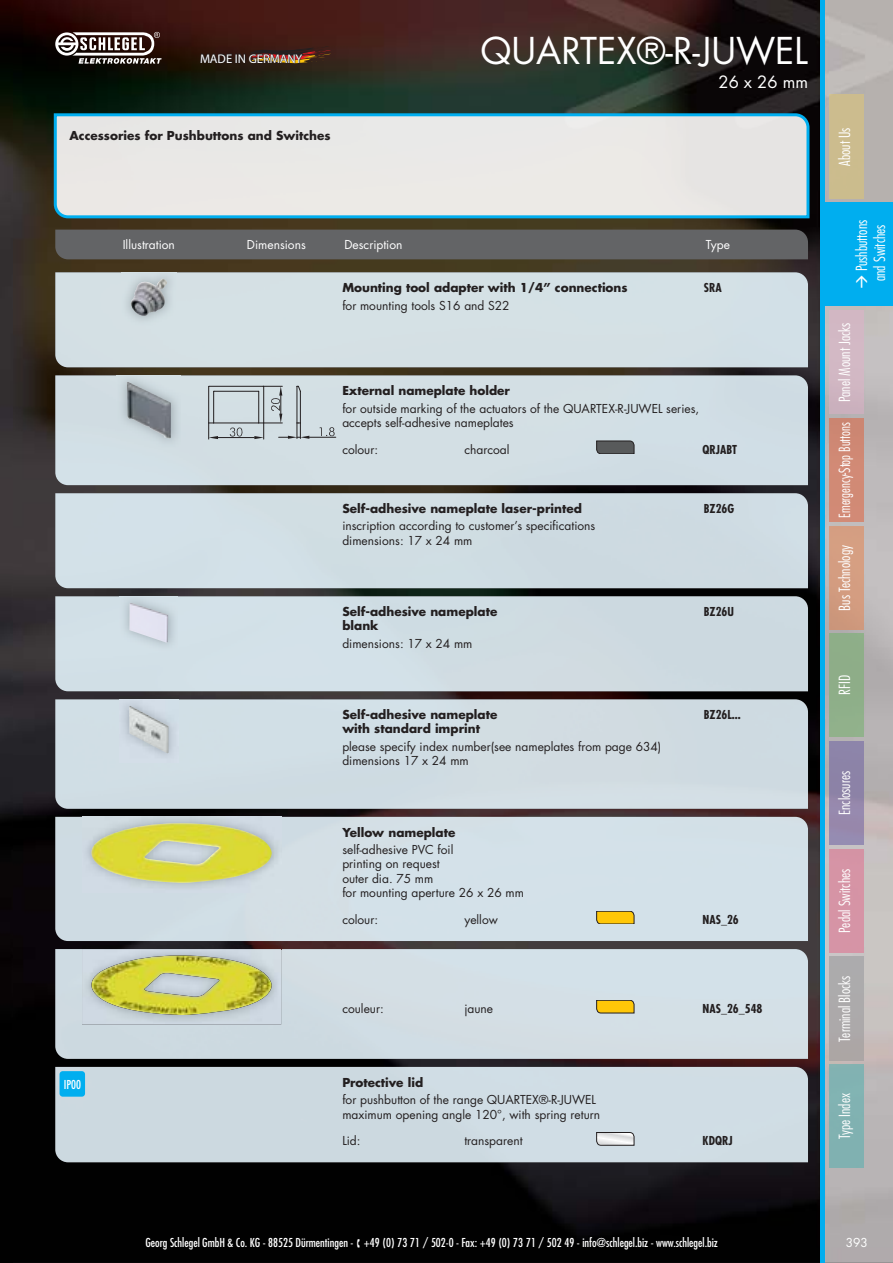
<style>
.page{position:relative;width:893px;height:1263px;background:#fff}
.page>*{position:absolute;margin:0;border:0;box-sizing:border-box;transform-origin:0 0}
.t1{font:36px "Futura Std";color:#fff}
.t2{font:16.5px "Futura Std";color:#fff}
.t3{font:300 condensed 15px/18px "Futura Std";color:#fff}
.t4{font:300 condensed 15px "Futura Std";color:#fff;scale:.92 1}
.t5{font:12.6px "Myriad Pro";color:#fff}
.t6{font:12px/14.4px "Futura Std";color:#231f20}
.t7{font:700 12px/14.4px "Futura Std";color:#231f20}
.t8{font:condensed 12px "Futura Std";color:#fff}
.t9{font:700 condensed 12px "Futura Std";color:#231f20}
.t10{font:12px "Futura Std";color:#fff}
</style>
<div class="page">
<img style="left:13px;top:0;width:880px;height:1263px">
<div style="left:829px;top:634px;width:34px;height:103px;background:#8eae88"></div>
<div style="left:829px;top:95px;width:34px;height:103px;background:#ccbc8e"></div>
<div style="left:829px;top:1064px;width:34px;height:104px;background:#81b2b1"></div>
<div style="left:829px;top:526px;width:34px;height:103px;background:#d49d81"></div>
<div style="left:829px;top:310px;width:34px;height:104px;background:#d2b8c4"></div>
<div style="left:829px;top:849px;width:34px;height:103px;background:#d694a5"></div>
<hr style="left:821px;top:0;width:4px;height:1263px;background:#00aeef">
<div style="left:829px;top:957px;width:34px;height:103px;background:#acaaab"></div>
<img style="left:829px;top:741px;width:34px;height:104px">
<div style="left:825px;top:203px;width:68px;height:103px;background:#00aeef"></div>
<div style="left:829px;top:418px;width:34px;height:104px;background:#d18a75"></div>
<svg style="left:200px;top:46px;width:135px;height:21px;background:#3b2116"></svg>
<img style="left:0;top:0;width:13px;height:1263px">
<svg style="left:55px;top:32px;width:107px;height:32px"></svg>
<div style="left:55px;top:230px;width:753px;height:29px;background:#636466"></div>
<svg style="left:52px;top:112px;width:759px;height:108px;background:#d5dedf"></svg>
<div style="left:55px;top:272px;width:753px;height:95px;background:#d4e1e5"></div>
<img style="left:121px;top:269px;width:55px;height:57px">
<img style="left:130px;top:278px;width:37px;height:40px">
<div style="left:55px;top:375px;width:753px;height:110px;background:#d2dfe4"></div>
<img style="left:117px;top:373px;width:64px;height:75px">
<img style="left:127px;top:382px;width:44px;height:57px">
<hr style="left:214px;top:423px;width:45px;height:1px;background:#231f20">
<hr style="left:214px;top:391px;width:44px;height:1px;background:#231f20">
<hr style="left:209px;top:386px;width:54px;height:1px;background:#231f20">
<hr style="left:213px;top:392px;width:1px;height:31px;background:#231f20">
<hr style="left:208px;top:387px;width:1px;height:36px;background:#231f20">
<svg style="left:209px;top:386px;width:6px;height:6px"></svg>
<hr style="left:218px;top:437px;width:36px;height:1px;background:#231f20">
<svg style="left:208px;top:423px;width:10px;height:16px"></svg>
<svg style="left:230px;top:428px;width:13px;height:11px"></svg>
<svg style="left:254px;top:386px;width:82px;height:53px;background:#c1cbd0"></svg>
<svg style="left:596px;top:441px;width:38px;height:13px"></svg>
<div style="left:55px;top:493px;width:753px;height:95px;background:#d0dde3"></div>
<div style="left:55px;top:596px;width:753px;height:95px;background:#d1dce3"></div>
<img style="left:120px;top:594px;width:58px;height:58px">
<img style="left:129px;top:603px;width:39px;height:40px">
<div style="left:55px;top:699px;width:753px;height:110px;background:#d1dce3"></div>
<img style="left:119px;top:697px;width:59px;height:65px">
<img style="left:129px;top:706px;width:39px;height:47px">
<div style="left:55px;top:817px;width:753px;height:124px;background:#d3e1e9"></div>
<img style="left:82px;top:814px;width:199px;height:78px">
<img style="left:91px;top:823px;width:181px;height:60px">
<svg style="left:596px;top:911px;width:38px;height:13px"></svg>
<div style="left:55px;top:949px;width:753px;height:110px;background:#d3dfe5"></div>
<img style="left:82px;top:946px;width:199px;height:79px">
<img style="left:91px;top:955px;width:181px;height:60px">
<svg style="left:596px;top:1000px;width:38px;height:13px"></svg>
<div style="left:55px;top:1067px;width:753px;height:95px;background:#ccd9e0"></div>
<div style="left:60px;top:1071px;width:25px;height:26px;background:#00aeef;border-radius:3px"></div>
<svg style="left:596px;top:1133px;width:38px;height:12px"></svg>
<p class="t5" style="left:200px;top:54px;width:104px">MADE IN GERMANY</p>
<p class="t7" style="left:70px;top:130px;width:263px">Accessories for Pushbuttons and Switches</p>
<h1 class="t1" style="left:481px;top:34px;width:329px">QUARTEX®-R-JUWEL</h1>
<h2 class="t2" style="left:718px;top:74px;width:91px">26 x 26 mm</h2>
<p class="t10" style="left:123px;top:239px;width:54px">Illustration</p>
<p class="t10" style="left:247px;top:239px;width:60px">Dimensions</p>
<p class="t10" style="left:344px;top:239px;width:60px">Description</p>
<p class="t10" style="left:706px;top:239px;width:26px">Type</p>
<p class="t7" style="left:342px;top:281px;width:287px">Mounting tool adapter with 1/4” connections</p>
<p class="t9" style="left:704px;top:281px;width:19px">SRA</p>
<p class="t6" style="left:342px;top:299px;width:169px">for mounting tools S16 and S22</p>
<p class="t7" style="left:342px;top:384px;width:169px">External nameplate holder</p>
<p class="t6" style="left:342px;top:402px;width:358px">for outside marking of the actuators of the QUARTEX-R-JUWEL series, accepts self-adhesive nameplates</p>
<p class="t6" style="left:342px;top:443px;width:37px">colour:</p>
<p class="t6" style="left:464px;top:443px;width:47px">charcoal</p>
<p class="t9" style="left:702px;top:443px;width:36px">QRJABT</p>
<p class="t7" style="left:342px;top:502px;width:241px">Self-adhesive nameplate laser-printed</p>
<p class="t9" style="left:704px;top:502px;width:32px">BZ26G</p>
<p class="t6" style="left:342px;top:520px;width:254px">inscription according to customer’s specifications dimensions: 17 x 24 mm</p>
<p class="t7" style="left:342px;top:605px;width:156px">Self-adhesive nameplate blank</p>
<p class="t9" style="left:704px;top:605px;width:32px">BZ26U</p>
<p class="t6" style="left:342px;top:637px;width:132px">dimensions: 17 x 24 mm</p>
<p class="t7" style="left:342px;top:708px;width:156px">Self-adhesive nameplate with standard imprint</p>
<p class="t9" style="left:704px;top:708px;width:38px">BZ26L...</p>
<p class="t6" style="left:342px;top:740px;width:321px">please specify index number(see nameplates from page 634) dimensions 17 x 24 mm</p>
<p class="t7" style="left:342px;top:826px;width:114px">Yellow nameplate</p>
<p class="t6" style="left:342px;top:843px;width:183px">self-adhesive PVC foil<br>printing on request<br>outer dia. 75 mm<br>for mounting aperture 26 x 26 mm</p>
<p class="t6" style="left:342px;top:913px;width:37px">colour:</p>
<p class="t6" style="left:464px;top:913px;width:35px">yellow</p>
<p class="t9" style="left:702px;top:913px;width:38px">NAS_26</p>
<p class="t6" style="left:342px;top:1002px;width:43px">couleur:</p>
<p class="t6" style="left:464px;top:1002px;width:30px">jaune</p>
<p class="t9" style="left:702px;top:1002px;width:61px">NAS_26_548</p>
<p class="t8" style="left:64px;top:1079px;width:19px">IP00</p>
<p class="t7" style="left:342px;top:1076px;width:82px">Protective lid</p>
<p class="t6" style="left:342px;top:1093px;width:259px">for pushbutton of the range QUARTEX®-R-JUWEL maximum opening angle 120°, with spring return</p>
<p class="t6" style="left:342px;top:1134px;width:20px">Lid:</p>
<p class="t6" style="left:464px;top:1134px;width:60px">transparent</p>
<p class="t9" style="left:702px;top:1134px;width:32px">KDQRJ</p>
<p class="t3" style="left:836px;top:166px;width:40px;rotate:-90deg">About Us</p>
<p class="t3" style="left:853px;top:281px;width:63px;text-indent:10px;rotate:-90deg">Pushbuttons and Switches</p>
<p class="t3" style="left:836px;top:402px;width:81px;rotate:-90deg">Panel Mount Jacks</p>
<p class="t4" style="left:838px;top:518px;width:105px;rotate:-90deg">Emergency-Stop Buttons</p>
<p class="t3" style="left:836px;top:611px;width:67px;rotate:-90deg">Bus Technology</p>
<p class="t3" style="left:836px;top:695px;width:21px;rotate:-90deg">RFID</p>
<p class="t3" style="left:836px;top:815px;width:46px;rotate:-90deg">Enclosures</p>
<p class="t3" style="left:836px;top:933px;width:66px;rotate:-90deg">Pedal Switches</p>
<p class="t3" style="left:836px;top:1042px;width:68px;rotate:-90deg">Terminal Blocks</p>
<p class="t3" style="left:836px;top:1139px;width:47px;rotate:-90deg">Type Index</p>
<p class="t8" style="left:145px;top:1237px;width:574px">Georg Schlegel GmbH &amp; Co. KG - 88525 Dürmentingen - ▪ +49 (0) 73 71 / 502-0 - Fax: +49 (0) 73 71 / 502 49 - info@schlegel.biz - www.schlegel.biz</p>
<p class="t10" style="left:846px;top:1237px;width:24px">393</p>
</div>
